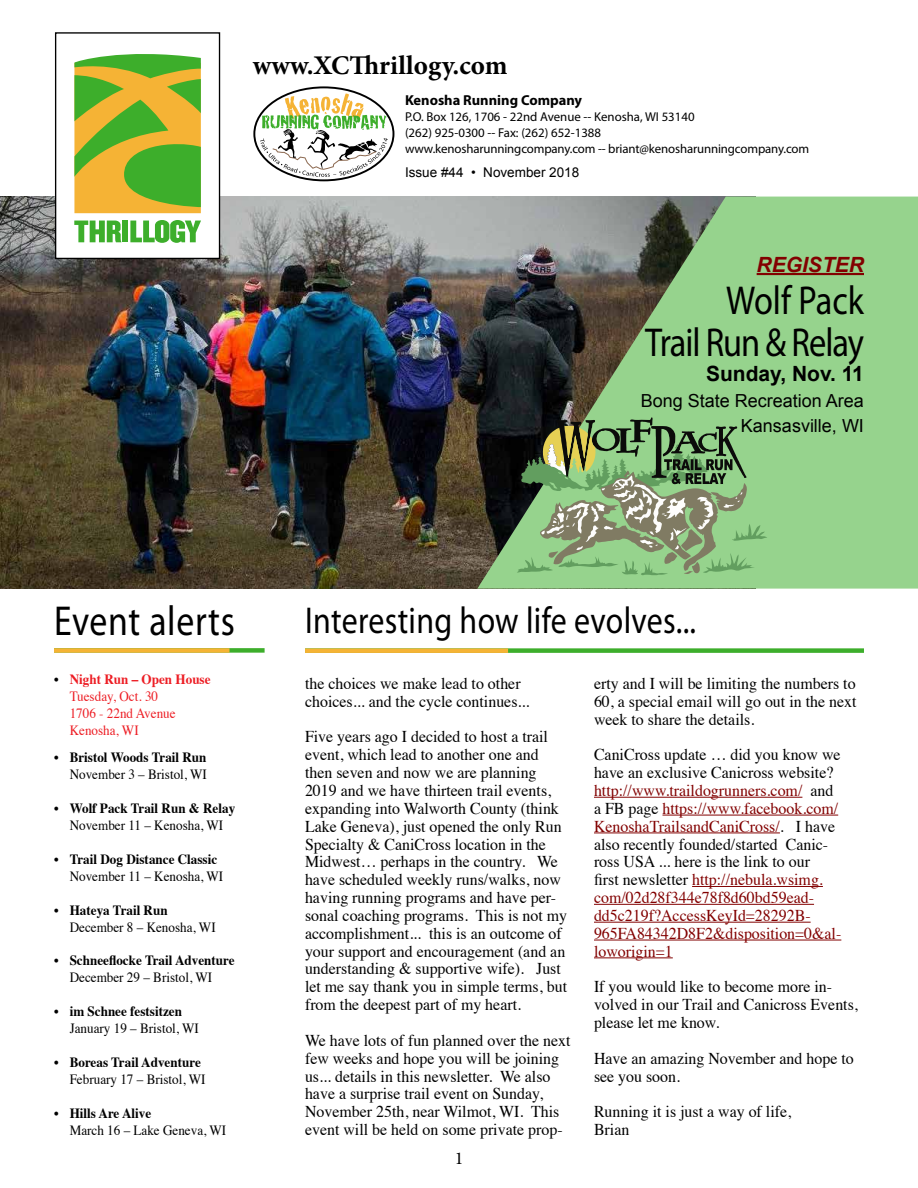
<style>
.page{position:relative;width:918px;height:1188px;background:#fff}
.page>*{position:absolute;margin:0;border:0;box-sizing:border-box;transform-origin:0 0}
.t1{font:42px "Myriad Pro";letter-spacing:.02em;color:#000;scale:.85 1}
.t2{font:40.5px/42px "Myriad Pro";letter-spacing:-.03em;color:#000;text-align:right;scale:.85 1}
.t3{font:37.5px "Myriad Pro";letter-spacing:.01em;color:#000;scale:.85 1}
.t4{font:700 27px "Minion Pro";letter-spacing:.005em;color:#000}
.t5{font:700 21px "Arial";color:#000}
.t6{font:italic 700 21px "Arial";color:#820000}
.t7{font:18px/25.5px "Arial";color:#000;text-align:right}
.t8{font:18px "Minion Pro";color:#000}
.t9{font:16.5px/17.9px "Times";color:#000;scale:.96 1}
.t10{font:16.5px/17.9px "Times";color:#820000;scale:.96 1}
.t11{font:700 14.4px "Myriad Pro";color:#000}
.t12{font:14.1px "Times";color:#000;scale:.93 1}
.t13{font:700 14.1px "Times";color:#000;scale:.93 1}
.t14{font:14.1px/17px "Times";color:#ed1d24;scale:.93 1}
.t15{font:13.5px "Arial";color:#000}
.t16{font:12.9px/16px "Myriad Pro";letter-spacing:-.01em;color:#000}
.s1{font-weight:700;color:#000}
.s2{font-weight:700}
.s3{color:#000}
</style>
<div class="page">
<img style="left:0;top:197px;width:477px;height:392px">
<div style="left:54px;top:648px;width:211px;height:5px;background:#3dae2b"></div>
<div style="left:56px;top:33px;width:164px;height:225px;background:#fff"></div>
<div style="left:55px;top:32px;width:165px;height:227px;border:1px solid #000"></div>
<svg style="left:74px;top:54px;width:127px;height:159px;background:#9cb133"></svg>
<svg style="left:130px;top:220px;width:71px;height:23px"></svg>
<div style="left:122px;top:221px;width:6px;height:21px;background:#3dae2b"></div>
<svg style="left:74px;top:221px;width:47px;height:21px"></svg>
<svg style="left:477px;top:197px;width:441px;height:392px;background:#7ea677"></svg>
<div style="left:54px;top:648px;width:176px;height:5px;background:#f5b335"></div>
<div style="left:305px;top:648px;width:559px;height:5px;background:#3dae2b"></div>
<div style="left:305px;top:648px;width:203px;height:5px;background:#f5b335"></div>
<hr style="left:594px;top:797px;width:208px;height:1px;background:#820000">
<hr style="left:662px;top:815px;width:176px;height:1px;background:#820000">
<hr style="left:594px;top:833px;width:186px;height:1px;background:#820000">
<hr style="left:692px;top:886px;width:131px;height:1px;background:#820000">
<hr style="left:594px;top:904px;width:220px;height:1px;background:#820000">
<hr style="left:594px;top:922px;width:217px;height:1px;background:#820000">
<hr style="left:594px;top:940px;width:247px;height:1px;background:#820000">
<hr style="left:594px;top:957px;width:79px;height:1px;background:#820000">
<svg style="left:254px;top:87px;width:139px;height:93px"></svg>
<div style="left:253px;top:86px;width:141px;height:95px;border:2px solid #000;border-radius:50%"></div>
<svg style="left:260px;top:93px;width:128px;height:84px"></svg>
<hr style="left:757px;top:273px;width:107px;height:2px;background:#820000">
<svg style="left:517px;top:417px;width:250px;height:158px;background:#81a473"></svg>
<h3 class="t4" style="left:253px;top:46px;width:256px">www.XCThrillogy.com</h3>
<p class="t11" style="left:405px;top:91px;width:179px">Kenosha Running Company</p>
<p class="t16" style="left:405px;top:108px;width:406px">P.O. Box 126, 1706 - 22nd Avenue -- Kenosha, WI 53140<br>(262) 925-0300 -- Fax: (262) 652-1388<br>www.kenosharunningcompany.com -- briant@kenosharunningcompany.com</p>
<p class="t15" style="left:405px;top:163px;width:176px">Issue #44 • November 2018</p>
<p class="t6" style="left:757px;top:251px;width:109px">REGISTER</p>
<h2 class="t2" style="left:645px;top:279px;width:259px">Wolf Pack<br>Trail Run &amp; Relay</h2>
<p class="t5" style="left:706px;top:360px;width:159px">Sunday, Nov. 11</p>
<p class="t7" style="left:641px;top:388px;width:225px">Bong State Recreation Area<br>Kansasville, WI</p>
<h1 class="t1" style="left:54px;top:595px;width:214px">Event alerts</h1>
<h3 class="t3" style="left:305px;top:598px;width:462px">Interesting how life evolves...</h3>
<p class="t14" style="left:70px;top:670px;width:153px;text-indent:-16px"><span class="s1">•</span> <span class="s2">Night Run – Open House<br></span>Tuesday, Oct. 30<br>1706 - 22nd Avenue<br>Kenosha, WI</p>
<p class="t13" style="left:54px;top:744px;width:166px">• Bristol Woods Trail Run</p>
<p class="t12" style="left:70px;top:761px;width:149px">November 3 – Bristol, WI</p>
<p class="t13" style="left:54px;top:795px;width:196px">• Wolf Pack Trail Run &amp; Relay</p>
<p class="t12" style="left:70px;top:812px;width:167px">November 11 – Kenosha, WI</p>
<p class="t13" style="left:54px;top:846px;width:177px">• Trail Dog Distance Classic</p>
<p class="t12" style="left:70px;top:863px;width:167px">November 11 – Kenosha, WI</p>
<p class="t13" style="left:54px;top:896px;width:124px">• Hateya Trail Run</p>
<p class="t12" style="left:70px;top:914px;width:159px">December 8 – Kenosha, WI</p>
<p class="t13" style="left:54px;top:947px;width:196px">• Schneeflocke Trail Adventure</p>
<p class="t12" style="left:70px;top:964px;width:155px">December 29 – Bristol, WI</p>
<p class="t13" style="left:54px;top:998px;width:139px">• im Schnee festsitzen</p>
<p class="t12" style="left:70px;top:1015px;width:141px">January 19 – Bristol, WI</p>
<p class="t13" style="left:54px;top:1049px;width:159px">• Boreas Trail Adventure</p>
<p class="t12" style="left:70px;top:1066px;width:148px">February 17 – Bristol, WI</p>
<p class="t13" style="left:54px;top:1100px;width:106px">• Hills Are Alive</p>
<p class="t12" style="left:70px;top:1117px;width:170px">March 16 – Lake Geneva, WI</p>
<p class="t9" style="left:305px;top:673px;width:235px">the choices we make lead to other choices... and the cycle continues...</p>
<p class="t9" style="left:305px;top:727px;width:275px">Five years ago I decided to host a trail event, which lead to another one and then seven and now we are planning 2019 and we have thirteen trail events, expanding into Walworth County (think Lake Geneva), just opened the only Run Specialty &amp; CaniCross location in the Midwest… perhaps in the country. We have scheduled weekly runs/walks, now having running programs and have per&shy;sonal coaching programs. This is not my accomplishment... this is an outcome of your support and encouragement (and an understanding &amp; supportive wife). Just let me say thank you in simple terms, but from the deepest part of my heart.</p>
<p class="t9" style="left:305px;top:1030px;width:278px">We have lots of fun planned over the next few weeks and hope you will be joining us... details in this newsletter. We also have a surprise trail event on Sunday, November 25th, near Wilmot, WI. This event will be held on some private prop-</p>
<p class="t8" style="left:455px;top:1146px;width:10px">1</p>
<p class="t9" style="left:594px;top:673px;width:275px;text-align:justify">erty and I will be limiting the numbers to 60, a special email will go out in the next week to share the details.</p>
<p class="t10" style="left:594px;top:744px;width:259px"><span class="s3">CaniCross update … did you know we have an exclusive Canicross website? </span>http://www.traildogrunners.com/ <span class="s3">and a FB page</span> https://www.facebook.com/ KenoshaTrailsandCaniCross/<span class="s3">. I have also recently founded/started Canic&shy;ross USA ... here is the link to our<br>first newsletter</span> http://nebula.wsimg. com/02d28f344e78f8d60bd59ead&shy;dd5c219f?AccessKeyId=28292B-965FA84342D8F2&amp;disposition=0&amp;al&shy;loworigin=1</p>
<p class="t9" style="left:594px;top:976px;width:276px">If you would like to become more in&shy;volved in our Trail and Canicross Events, please let me know.</p>
<p class="t9" style="left:594px;top:1048px;width:272px">Have an amazing November and hope to see you soon.</p>
<p class="t9" style="left:594px;top:1101px;width:207px">Running it is just a way of life,<br>Brian</p>
</div>
